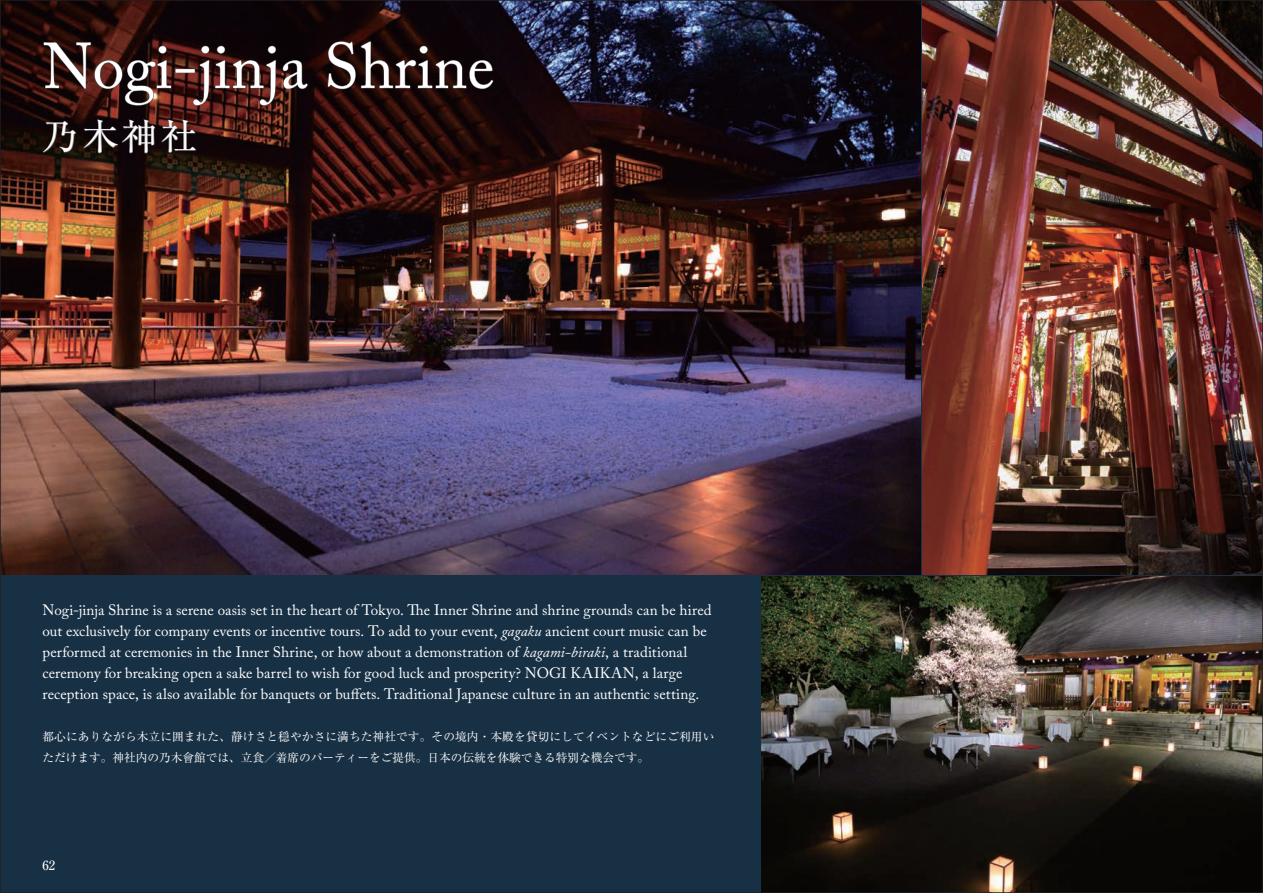
<style>
.page{position:relative;width:1263px;height:893px;background:#183044}
.page>*{position:absolute;margin:0;border:0;box-sizing:border-box;transform-origin:0 0}
.t1{font:63.75px "Adobe Caslon Pro";color:#fff}
.t2{font:36px "Ryumin Pr 6";color:#fff}
.t3{font:15px/21px "Adobe Caslon Pro";letter-spacing:.005em;color:#fff}
.t4{font:500 12.75px "Ryumin Pr 6";color:#fff}
.t5{font:11.7px/21px "Ryumin Pr 6";letter-spacing:.005em;color:#fff}
.s1{font-style:italic}
</style>
<div class="page">
<img style="left:2px;top:2px;width:919px;height:572px">
<img style="left:923px;top:2px;width:338px;height:572px">
<img style="left:761px;top:576px;width:500px;height:315px">
<svg style="left:43px;top:42px;width:129px;height:64px;background:#3b1b17"></svg>
<div style="left:175px;top:69px;width:20px;height:4px;border:1px solid #57585a"></div>
<svg style="left:192px;top:45px;width:84px;height:61px;background:#3d1b18"></svg>
<svg style="left:282px;top:60px;width:26px;height:29px"></svg>
<svg style="left:328px;top:41px;width:166px;height:49px;background:#201110"></svg>
<svg style="left:42px;top:120px;width:34px;height:33px"></svg>
<svg style="left:83px;top:119px;width:113px;height:35px;background:#25191a"></svg>
<h1 class="t1" style="left:43px;top:29px;width:453px">Nogi-jinja Shrine</h1>
<h2 class="t2" style="left:43px;top:108px;width:156px">乃木神社</h2>
<p class="t3" style="left:43px;top:599px;width:671px">Nogi-jinja Shrine is a serene oasis set in the heart of Tokyo. The Inner Shrine and shrine grounds can be hired out exclusively for company events or incentive tours. To add to your event, <span class="s1">gagaku</span> ancient court music can be performed at ceremonies in the Inner Shrine, or how about a demonstration of <span class="s1">kagami-biraki</span>, a traditional ceremony for breaking open a sake barrel to wish for good luck and prosperity? NOGI KAIKAN, a large reception space, is also available for banquets or buffets. Traditional Japanese culture in an authentic setting.</p>
<p class="t5" style="left:43px;top:725px;width:673px">都心にありながら木立に囲まれた、静けさと穏やかさに満ちた神社です。その境内・本殿を貸切にしてイベントなどにご利用いただけます。神社内の乃木會館では、立食／着席のパーティーをご提供。日本の伝統を体験できる特別な機会です。</p>
<p class="t4" style="left:43px;top:855px;width:14px">62</p>
</div>
